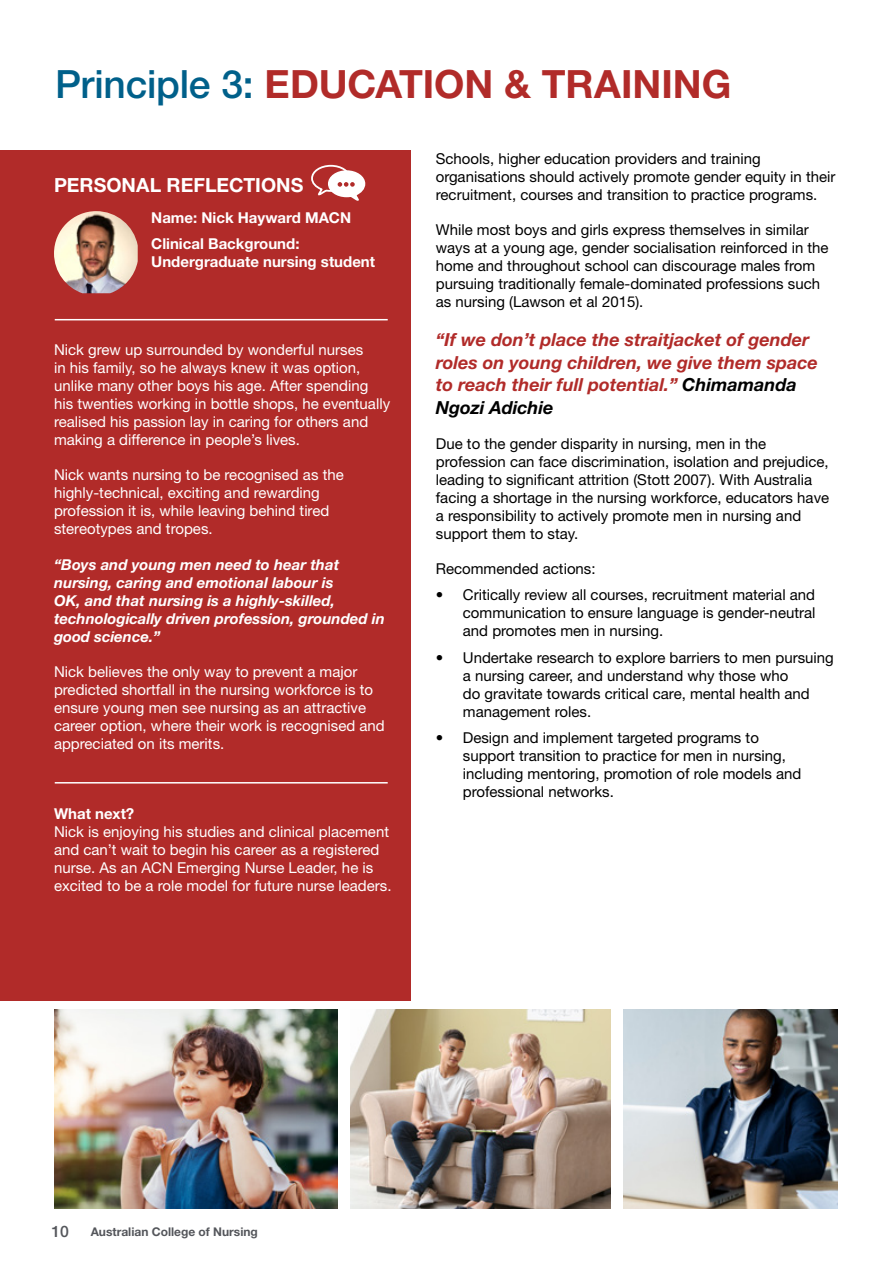
<style>
.page{position:relative;width:893px;height:1263px;background:#fff}
.page>*{position:absolute;margin:0;border:0;box-sizing:border-box;transform-origin:0 0}
.t1{font:700 39px "Helvetica Neue LT Std";color:#b12b29}
.t2{font:700 19.5px "Helvetica Neue LT Std";color:#fff}
.t3{font:italic 700 18px/22.5px "Helvetica Neue LT Std";color:#b12b29}
.t4{font:500 15.75px "Helvetica Neue LT Std";color:#54565b}
.t5{font:15px/18px "Helvetica Neue LT Std";color:#000}
.t6{font:15px/18px "Helvetica Neue LT Std";color:#fff}
.t7{font:italic 700 15px/18px "Helvetica Neue LT Std";color:#fff}
.t8{font:700 15px/26.5px "Helvetica Neue LT Std";color:#fff}
.t9{font:700 12px "Helvetica Neue LT Std";color:#54565b}
.s1{font-weight:500;color:#00608a}
.s2{color:#000}
</style>
<div class="page">
<div style="left:0;top:150px;width:411px;height:850px;background:#b12b29"></div>
<hr style="left:55px;top:319px;width:333px;height:1px;background:#fff">
<hr style="left:55px;top:782px;width:333px;height:1px;background:#fff">
<svg style="left:311px;top:164px;width:55px;height:37px"></svg>
<img style="left:351px;top:1009px;width:259px;height:200px">
<img style="left:624px;top:1009px;width:213px;height:200px">
<img style="left:54px;top:1009px;width:283px;height:200px">
<img style="left:54px;top:211px;width:84px;height:82px">
<h1 class="t1" style="left:55px;top:60px;width:678px"><span class="s1">Principle 3:</span> EDUCATION &amp; TRAINING</h1>
<h2 class="t2" style="left:54px;top:173px;width:251px">PERSONAL REFLECTIONS</h2>
<p class="t8" style="left:151px;top:204px;width:201px">Name: Nick Hayward MACN<br>Clinical Background:</p>
<p class="t8" style="left:151px;top:248px;width:225px">Undergraduate nursing student</p>
<p class="t6" style="left:54px;top:341px;width:338px">Nick grew up surrounded by wonderful nurses<br>in his family, so he always knew it was option, unlike many other boys his age. After spending his twenties working in bottle shops, he eventually realised his passion lay in caring for others and making a difference in people’s lives.</p>
<p class="t6" style="left:54px;top:466px;width:291px">Nick wants nursing to be recognised as the highly-technical, exciting and rewarding profession it is, while leaving behind tired stereotypes and tropes.</p>
<p class="t7" style="left:54px;top:555px;width:332px">“Boys and young men need to hear that nursing, caring and emotional labour is<br>OK, and that nursing is a highly-skilled, technologically driven profession, grounded in good science.”</p>
<p class="t6" style="left:54px;top:662px;width:332px">Nick believes the only way to prevent a major predicted shortfall in the nursing workforce is to ensure young men see nursing as an attractive career option, where their work is recognised and appreciated on its merits.</p>
<p class="t8" style="left:54px;top:800px;width:82px">What next?</p>
<p class="t6" style="left:54px;top:822px;width:339px">Nick is enjoying his studies and clinical placement and can’t wait to begin his career as a registered nurse. As an ACN Emerging Nurse Leader, he is excited to be a role model for future nurse leaders.</p>
<p class="t5" style="left:436px;top:149px;width:401px">Schools, higher education providers and training organisations should actively promote gender equity in their recruitment, courses and transition to practice programs.</p>
<p class="t5" style="left:436px;top:220px;width:394px">While most boys and girls express themselves in similar ways at a young age, gender socialisation reinforced in the home and throughout school can discourage males from pursuing traditionally female-dominated professions such as nursing (Lawson et al 2015).</p>
<p class="t3" style="left:436px;top:328px;width:384px">“If we don’t place the straitjacket of gender roles on young children, we give them space to reach their full potential.” <span class="s2">Chimamanda Ngozi Adichie</span></p>
<p class="t5" style="left:436px;top:434px;width:395px">Due to the gender disparity in nursing, men in the profession can face discrimination, isolation and prejudice, leading to significant attrition (Stott 2007). With Australia facing a shortage in the nursing workforce, educators have a responsibility to actively promote men in nursing and support them to stay.</p>
<p class="t5" style="left:436px;top:559px;width:161px">Recommended actions:</p>
<p class="t5" style="left:463px;top:586px;width:354px;text-align:justify;text-indent:-27px">• Critically review all courses, recruitment material and communication to ensure language is gender-neutral and promotes men in nursing.</p>
<p class="t5" style="left:463px;top:648px;width:372px;text-indent:-27px">• Undertake research to explore barriers to men pursuing a nursing career, and understand why those who<br>do gravitate towards critical care, mental health and management roles.</p>
<p class="t5" style="left:463px;top:729px;width:340px;text-indent:-27px">• Design and implement targeted programs to support transition to practice for men in nursing, including mentoring, promotion of role models and professional networks.</p>
<p class="t4" style="left:52px;top:1222px;width:19px">10</p>
<p class="t9" style="left:91px;top:1224px;width:169px">Australian College of Nursing</p>
</div>
